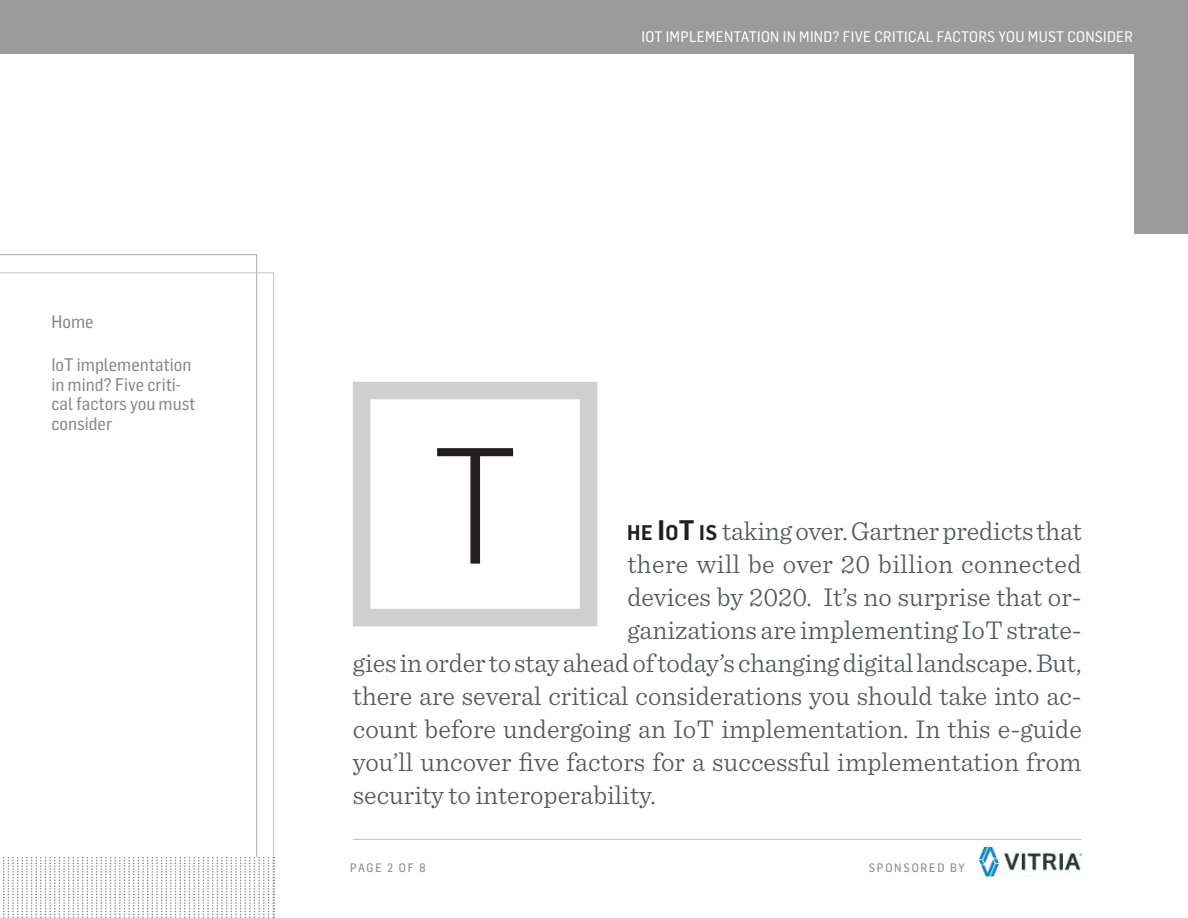
<style>
.page{position:relative;width:1188px;height:918px;background:#fff}
.page>*{position:absolute;margin:0;border:0;box-sizing:border-box;transform-origin:0 0}
.t1{font:300 162px "Flama Semicondensed";color:#231f20}
.Intro{font:300 27px "Sentinel";color:#57585a}
.Navigation_bar{font:17.85px/19.5px "Flama Semicondensed Basic";color:#858688}
.t2{font:15px "Flama Semicondensed Basic";letter-spacing:.02em;color:#fff}
.t3{font:12px "Flama Semicondensed Basic";letter-spacing:.15em;color:#858688}
.s1{font-family:"Flama Semicondensed";font-weight:600;font-size:20.85px;color:#231f20}
.s2{font-family:"Flama Semicondensed";font-weight:600;font-size:27.75px;color:#231f20}
</style>
<div class="page">
<svg style="left:0;top:272px;width:274px;height:585px"></svg>
<hr style="left:353px;top:839px;width:728px;height:1px;background:#c3c4c6">
<img style="left:980px;top:847px;width:102px;height:30px">
<div style="left:1134px;top:0;width:54px;height:234px;background:#9c9b9b"></div>
<div style="left:0;top:0;width:1188px;height:54px;background:#9c9b9b"></div>
<svg style="left:3px;top:857px;width:271px;height:61px"></svg>
<div style="left:353px;top:382px;width:244px;height:244px;border:17px solid #cfcfd0"></div>
<p class="Navigation_bar" style="left:51px;top:311px;width:44px">Home</p>
<p class="Navigation_bar" style="left:51px;top:354px;width:146px">IoT implementation in mind? Five criti&shy;cal factors you must consider</p>
<p class="t2" style="left:642px;top:27px;width:493px">IOT IMPLEMENTATION IN MIND? FIVE CRITICAL FACTORS YOU MUST CONSIDER</p>
<p class="t1" style="left:434px;top:403px;width:85px">T</p>
<p class="Intro" style="left:627px;top:511px;width:456px"><span class="s1">HE</span> <span class="s2">I</span><span class="s1">O</span><span class="s2">T</span> <span class="s1">I S</span> taking over. Gartner predicts that</p>
<p class="Intro" style="left:627px;top:544px;width:456px">there will be over 20 billion connected</p>
<p class="Intro" style="left:627px;top:577px;width:456px">devices by 2020. It’s no surprise that or-</p>
<p class="Intro" style="left:627px;top:610px;width:456px">ganizations are implementing IoT strate-</p>
<p class="Intro" style="left:353px;top:643px;width:730px">gies in order to stay ahead of today’s changing digital landscape. But,</p>
<p class="Intro" style="left:353px;top:676px;width:731px">there are several critical considerations you should take into ac-</p>
<p class="Intro" style="left:353px;top:709px;width:731px">count before undergoing an IoT implementation. In this e-guide</p>
<p class="Intro" style="left:353px;top:742px;width:730px">you’ll uncover five factors for a successful implementation from</p>
<p class="Intro" style="left:353px;top:775px;width:304px">security to interoperability.</p>
<p class="t3" style="left:350px;top:860px;width:77px">PAGE 2 OF 8</p>
<p class="t3" style="left:869px;top:860px;width:98px">SPONSORED BY</p>
</div>
